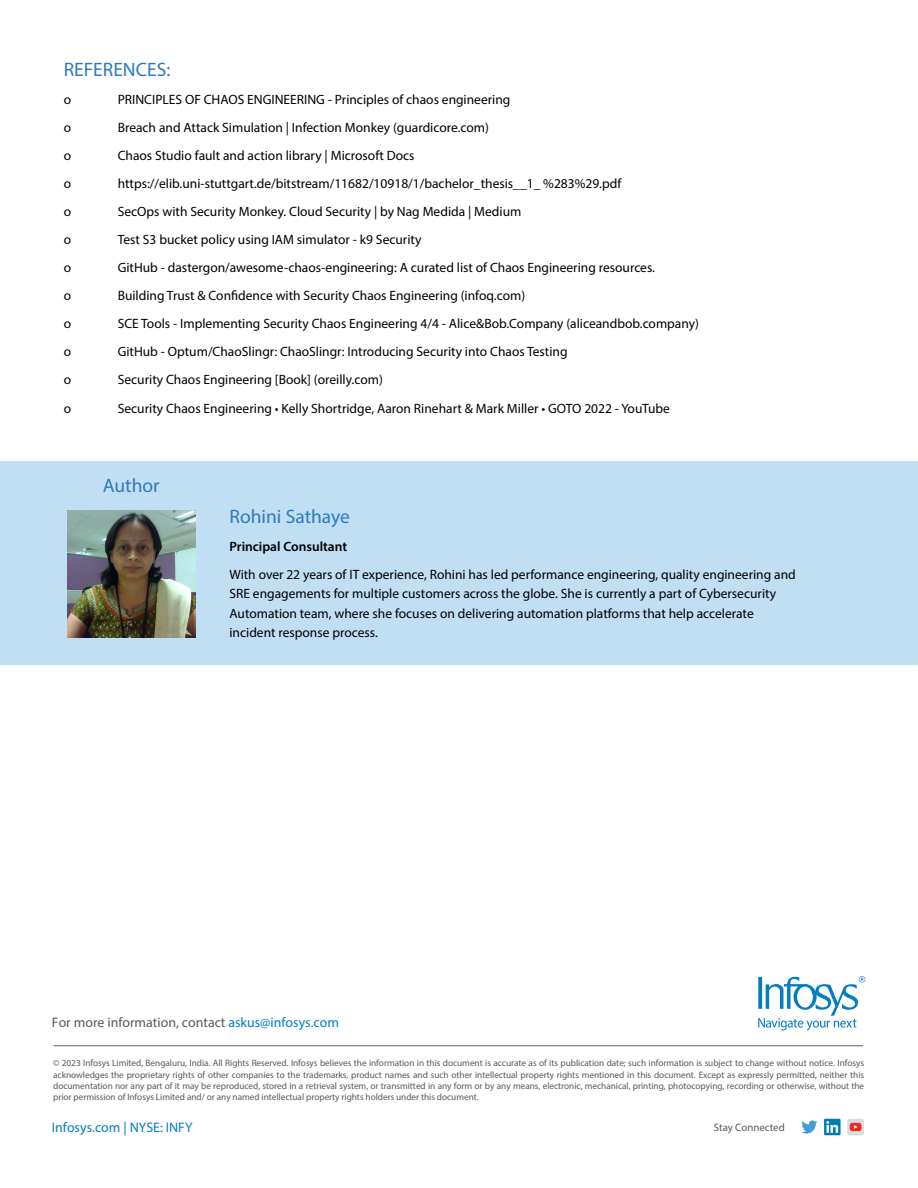
<style>
.page{position:relative;width:918px;height:1188px;background:#fff}
.page>*{position:absolute;margin:0;border:0;box-sizing:border-box;transform-origin:0 0}
.t1{font:19.5px "Myriad Pro";color:#2f7abd}
.t2{font:13.95px "Myriad Pro";color:#58595b}
.t3{font:13.95px "Myriad Pro";color:#007dc3}
.t4{font:13.5px "Myriad Pro";color:#000101}
.t5{font:13.5px/19.5px "Myriad Pro";color:#000}
.t6{font:600 13.5px "Myriad Pro";color:#000}
.t7{font:10.8px "Myriad Pro";color:#58595b}
.t8{font:9.3px/11.1px "Myriad Pro";letter-spacing:-.005em;color:#58595b;text-align:justify}
.s1{color:#007dc3}
</style>
<div class="page">
<div style="left:0;top:461px;width:918px;height:203px;background:#c0dff3"></div>
<svg style="left:801px;top:1120px;width:16px;height:14px"></svg>
<div style="left:824px;top:1119px;width:17px;height:16px;background:#007bb6"></div>
<svg style="left:826px;top:1121px;width:12px;height:12px"></svg>
<svg style="left:847px;top:1119px;width:17px;height:16px"></svg>
<svg style="left:850px;top:1123px;width:11px;height:8px"></svg>
<svg style="left:758px;top:976px;width:107px;height:55px"></svg>
<hr style="left:54px;top:1046px;width:809px;height:1px;background:#58595b">
<img style="left:68px;top:510px;width:127px;height:128px">
<h1 class="t1" style="left:64px;top:58px;width:108px">REFERENCES:</h1>
<p class="t5" style="left:64px;top:90px;width:9px">o</p>
<p class="t4" style="left:118px;top:91px;width:394px">PRINCIPLES OF CHAOS ENGINEERING - Principles of chaos engineering</p>
<p class="t5" style="left:64px;top:118px;width:9px">o</p>
<p class="t4" style="left:118px;top:119px;width:373px">Breach and Attack Simulation | Infection Monkey (guardicore.com)</p>
<p class="t5" style="left:64px;top:146px;width:9px">o</p>
<p class="t4" style="left:118px;top:147px;width:298px">Chaos Studio fault and action library | Microsoft Docs</p>
<p class="t5" style="left:64px;top:174px;width:9px">o</p>
<p class="t4" style="left:118px;top:175px;width:505px">https://elib.uni-stuttgart.de/bitstream/11682/10918/1/bachelor_thesis__1_ %283%29.pdf</p>
<p class="t5" style="left:64px;top:202px;width:9px">o</p>
<p class="t4" style="left:118px;top:203px;width:405px">SecOps with Security Monkey. Cloud Security | by Nag Medida | Medium</p>
<p class="t5" style="left:64px;top:230px;width:9px">o</p>
<p class="t4" style="left:118px;top:231px;width:305px">Test S3 bucket policy using IAM simulator - k9 Security</p>
<p class="t5" style="left:64px;top:258px;width:9px">o</p>
<p class="t4" style="left:118px;top:259px;width:539px">GitHub - dastergon/awesome-chaos-engineering: A curated list of Chaos Engineering resources.</p>
<p class="t5" style="left:64px;top:286px;width:9px">o</p>
<p class="t4" style="left:118px;top:287px;width:409px">Building Trust &amp; Confidence with Security Chaos Engineering (infoq.com)</p>
<p class="t5" style="left:64px;top:314px;width:9px">o</p>
<p class="t4" style="left:118px;top:315px;width:583px">SCE Tools - Implementing Security Chaos Engineering 4/4 - Alice&amp;Bob.Company (aliceandbob.company)</p>
<p class="t5" style="left:64px;top:342px;width:9px">o</p>
<p class="t4" style="left:118px;top:343px;width:451px">GitHub - Optum/ChaoSlingr: ChaoSlingr: Introducing Security into Chaos Testing</p>
<p class="t5" style="left:64px;top:370px;width:9px">o</p>
<p class="t4" style="left:118px;top:371px;width:267px">Security Chaos Engineering [Book] (oreilly.com)</p>
<p class="t5" style="left:64px;top:398px;width:9px">o</p>
<p class="t4" style="left:118px;top:400px;width:554px">Security Chaos Engineering • Kelly Shortridge, Aaron Rinehart &amp; Mark Miller • GOTO 2022 - YouTube</p>
<h1 class="t1" style="left:103px;top:474px;width:58px">Author</h1>
<h1 class="t1" style="left:230px;top:504px;width:122px">Rohini Sathaye</h1>
<p class="t6" style="left:230px;top:538px;width:119px">Principal Consultant</p>
<p class="t5" style="left:230px;top:564px;width:568px">With over 22 years of IT experience, Rohini has led performance engineering, quality engineering and SRE engagements for multiple customers across the globe. She is currently a part of Cybersecurity Automation team, where she focuses on delivering automation platforms that help accelerate incident response process.</p>
<p class="t2" style="left:52px;top:1014px;width:289px">For more information, contact <span class="s1">askus@infosys.com</span></p>
<p class="t8" style="left:53px;top:1058px;width:813px">© 2023 Infosys Limited, Bengaluru, India. All Rights Reserved. Infosys believes the information in this document is accurate as of its publication date; such information is subject to change without notice. Infosys acknowledges the proprietary rights of other companies to the trademarks, product names and such other intellectual property rights mentioned in this document. Except as expressly permitted, neither this documentation nor any part of it may be reproduced, stored in a retrieval system, or transmitted in any form or by any means, electronic, mechanical, printing, photocopying, recording or otherwise, without the prior permission of Infosys Limited and/ or any named intellectual property rights holders under this document.</p>
<p class="t3" style="left:52px;top:1118px;width:142px">Infosys.com | NYSE: INFY</p>
<p class="t7" style="left:714px;top:1120px;width:73px">Stay Connected</p>
</div>
